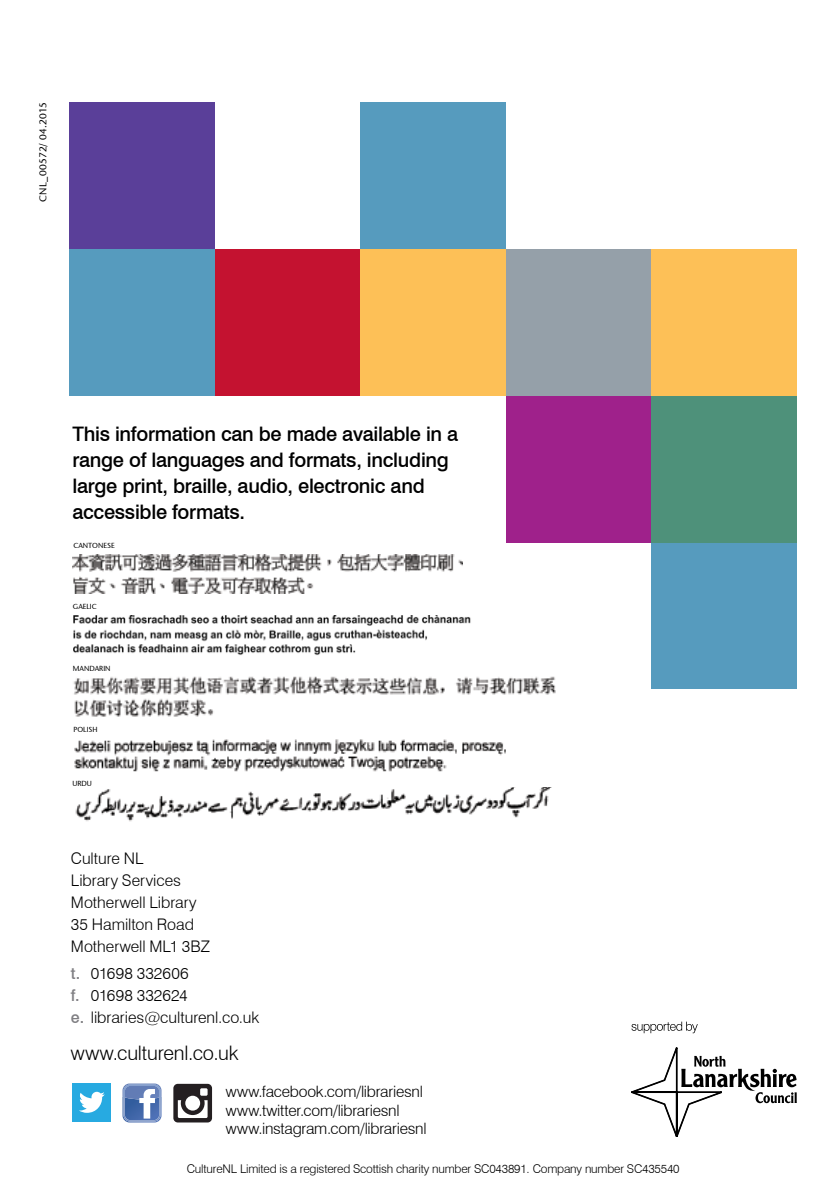
<style>
.page{position:relative;width:840px;height:1191px;background:#fff}
.page>*{position:absolute;margin:0;border:0;box-sizing:border-box;transform-origin:0 0}
.t1{font:500 20px/26px "Swiss 721 BT";letter-spacing:-.015em;color:#000}
.t2{font:300 20px "Swiss 721 BT";letter-spacing:-.01em;color:#000}
.t3{font:300 16px/22px "Swiss 721 BT";color:#000}
.t4{font:300 15.6px/18.6px "Swiss 721 BT";letter-spacing:-.015em;color:#000}
.t5{font:300 12px "Swiss 721 BT";letter-spacing:-.015em;color:#000}
.t6{font:10px "Stone Sans ITCTT Medium";letter-spacing:.015em;color:#000}
.t7{font:7.4px "Stone Sans ITCTT Medium";color:#000}
.s1{font-weight:500;color:#807f83}
</style>
<div class="page">
<svg style="left:631px;top:1021px;width:165px;height:116px"></svg>
<div style="left:215px;top:249px;width:145px;height:147px;background:#c41230"></div>
<div style="left:70px;top:249px;width:145px;height:147px;background:#569bbe"></div>
<div style="left:505px;top:249px;width:146px;height:147px;background:#95a0a9"></div>
<div style="left:505px;top:396px;width:146px;height:146px;background:#9f218b"></div>
<div style="left:651px;top:249px;width:145px;height:147px;background:#fdc057"></div>
<div style="left:651px;top:542px;width:145px;height:147px;background:#569bbe"></div>
<div style="left:360px;top:102px;width:145px;height:147px;background:#569bbe"></div>
<div style="left:70px;top:102px;width:145px;height:147px;background:#5a3f99"></div>
<div style="left:651px;top:396px;width:145px;height:146px;background:#4e917a"></div>
<img style="left:73px;top:615px;width:398px;height:40px">
<img style="left:73px;top:554px;width:389px;height:39px">
<img style="left:73px;top:677px;width:483px;height:40px">
<img style="left:74px;top:739px;width:432px;height:32px">
<img style="left:75px;top:787px;width:477px;height:35px">
<div style="left:360px;top:249px;width:145px;height:147px;background:#fdc057"></div>
<svg style="left:122px;top:1083px;width:39px;height:39px"></svg>
<div style="left:72px;top:1082px;width:39px;height:39px;background:#27aae1"></div>
<svg style="left:79px;top:1091px;width:26px;height:21px"></svg>
<svg style="left:173px;top:1083px;width:39px;height:39px"></svg>
<p class="t6" style="left:37px;top:202px;width:101px;rotate:-90deg">CNL_00572/ 04.2015</p>
<p class="t1" style="left:72px;top:420px;width:387px">This information can be made available in a range of languages and formats, including large print, braille, audio, electronic and accessible formats.</p>
<p class="t7" style="left:73px;top:540px;width:43px">CANTONESE</p>
<p class="t7" style="left:73px;top:601px;width:26px">GAELIC</p>
<p class="t7" style="left:73px;top:663px;width:39px">MANDARIN</p>
<p class="t7" style="left:73px;top:725px;width:26px">POLISH</p>
<p class="t7" style="left:72px;top:779px;width:21px">URDU</p>
<p class="t3" style="left:71px;top:846px;width:140px">Culture NL<br>Library Services<br>Motherwell Library<br>35 Hamilton Road<br>Motherwell ML1 3BZ</p>
<p class="t3" style="left:71px;top:962px;width:190px"><span class="s1">t.</span> 01698 332606<br><span class="s1">f.</span> 01698 332624<br><span class="s1">e.</span> libraries@culturenl.co.uk</p>
<p class="t2" style="left:71px;top:1040px;width:169px">www.culturenl.co.uk</p>
<p class="t4" style="left:226px;top:1082px;width:202px">www.facebook.com/librariesnl www.twitter.com/librariesnl www.instagram.com/librariesnl</p>
<p class="t5" style="left:187px;top:1161px;width:494px">CultureNL Limited is a registered Scottish charity number SC043891. Company number SC435540</p>
</div>
